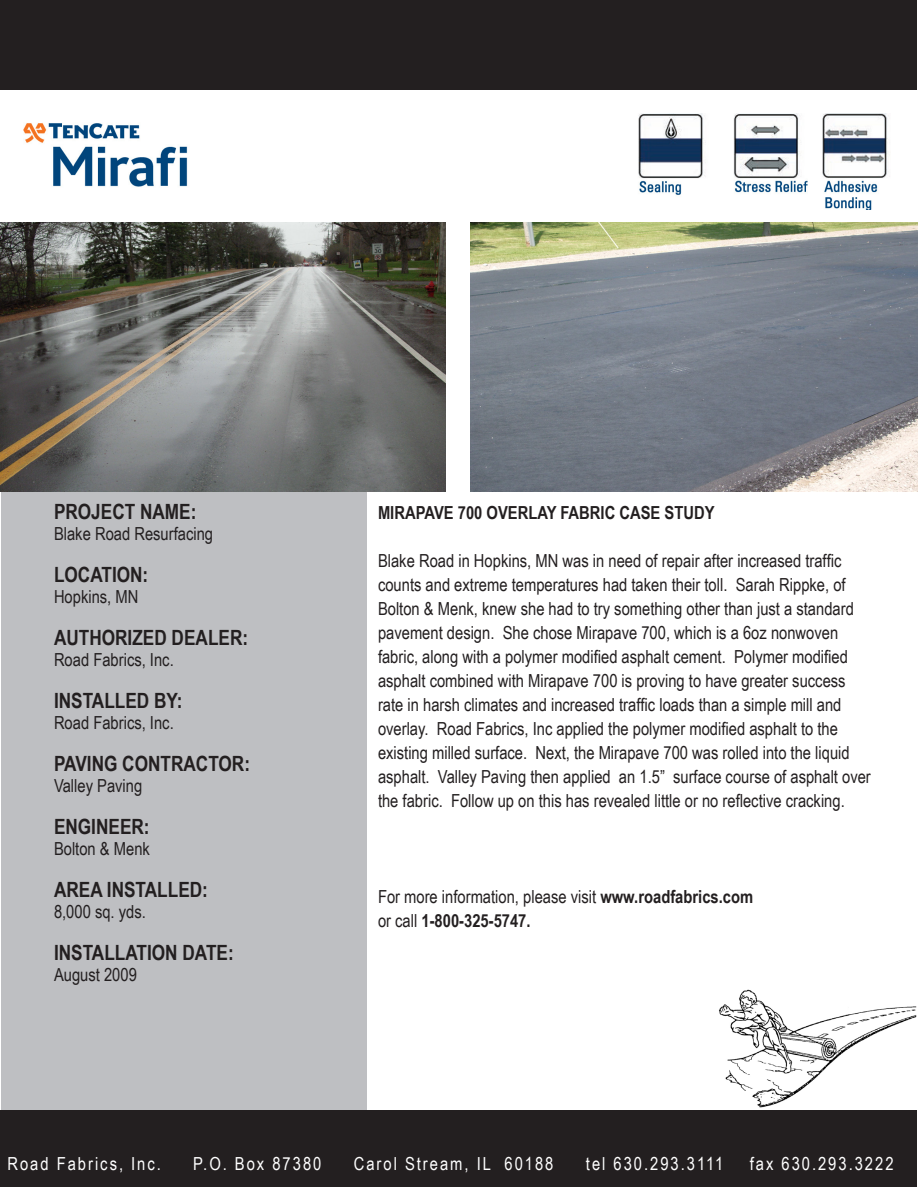
<style>
.page{position:relative;width:918px;height:1188px;background:#fff}
.page>*{position:absolute;margin:0;border:0;box-sizing:border-box;transform-origin:0 0}
.t1{font:700 21px "Arial Narrow";color:#231f20}
.t2{font:18px/24px "Arial Narrow";color:#231f20}
.t3{font:18px "Arial Narrow";letter-spacing:.11em;color:#fff}
.t4{font:700 18px "Arial Narrow";color:#231f20}
.s1{font-weight:700}
.s2{font-weight:400}
</style>
<div class="page">
<div style="left:1px;top:1px;width:916px;height:89px;background:#231f20"></div>
<img style="left:471px;top:222px;width:447px;height:270px">
<div style="left:1px;top:480px;width:366px;height:646px;background:#bebfc2"></div>
<img style="left:0;top:222px;width:446px;height:270px">
<div style="left:1px;top:1111px;width:916px;height:76px;background:#231f20"></div>
<img style="left:719px;top:989px;width:198px;height:119px">
<img style="left:24px;top:113px;width:866px;height:96px">
<p class="t1" style="left:54px;top:496px;width:144px">PROJECT NAME:</p>
<p class="t2" style="left:54px;top:521px;width:161px">Blake Road Resurfacing</p>
<p class="t1" style="left:54px;top:559px;width:96px">LOCATION:</p>
<p class="t2" style="left:54px;top:584px;width:86px">Hopkins, MN</p>
<p class="t1" style="left:54px;top:622px;width:196px">AUTHORIZED DEALER:</p>
<p class="t2" style="left:54px;top:647px;width:121px">Road Fabrics, Inc.</p>
<p class="t1" style="left:54px;top:685px;width:130px">INSTALLED BY:</p>
<p class="t2" style="left:54px;top:710px;width:121px">Road Fabrics, Inc.</p>
<p class="t1" style="left:54px;top:748px;width:198px">PAVING CONTRACTOR:</p>
<p class="t2" style="left:54px;top:773px;width:90px">Valley Paving</p>
<p class="t1" style="left:54px;top:811px;width:97px">ENGINEER:</p>
<p class="t2" style="left:54px;top:836px;width:97px">Bolton &amp; Menk</p>
<p class="t1" style="left:54px;top:874px;width:156px">AREA INSTALLED:</p>
<p class="t2" style="left:54px;top:899px;width:93px">8,000 sq. yds.</p>
<p class="t1" style="left:54px;top:937px;width:181px">INSTALLATION DATE:</p>
<p class="t2" style="left:54px;top:962px;width:84px">August 2009</p>
<p class="t4" style="left:378px;top:499px;width:338px">MIRAPAVE 700 OVERLAY FABRIC CASE STUDY</p>
<p class="t2" style="left:378px;top:548px;width:494px">Blake Road in Hopkins, MN was in need of repair after increased traffic counts and extreme temperatures had taken their toll. Sarah Rippke, of Bolton &amp; Menk, knew she had to try something other than just a standard pavement design. She chose Mirapave 700, which is a 6oz nonwoven fabric, along with a polymer modified asphalt cement. Polymer modified asphalt combined with Mirapave 700 is proving to have greater success rate in harsh climates and increased traffic loads than a simple mill and overlay. Road Fabrics, Inc applied the polymer modified asphalt to the existing milled surface. Next, the Mirapave 700 was rolled into the liquid asphalt. Valley Paving then applied an 1.5” surface course of asphalt over the fabric. Follow up on this has revealed little or no reflective cracking.</p>
<p class="t2" style="left:378px;top:884px;width:377px">For more information, please visit <span class="s1">www.roadfabrics.com</span></p>
<p class="t4" style="left:378px;top:907px;width:154px"><span class="s2">or call</span> 1-800-325-5747.</p>
<p class="t3" style="left:8px;top:1150px;width:155px">Road Fabrics, Inc.</p>
<p class="t3" style="left:193px;top:1150px;width:130px">P.O. Box 87380</p>
<p class="t3" style="left:354px;top:1150px;width:201px">Carol Stream, IL 60188</p>
<p class="t3" style="left:586px;top:1150px;width:139px">tel 630.293.3111</p>
<p class="t3" style="left:750px;top:1150px;width:145px">fax 630.293.3222</p>
</div>
